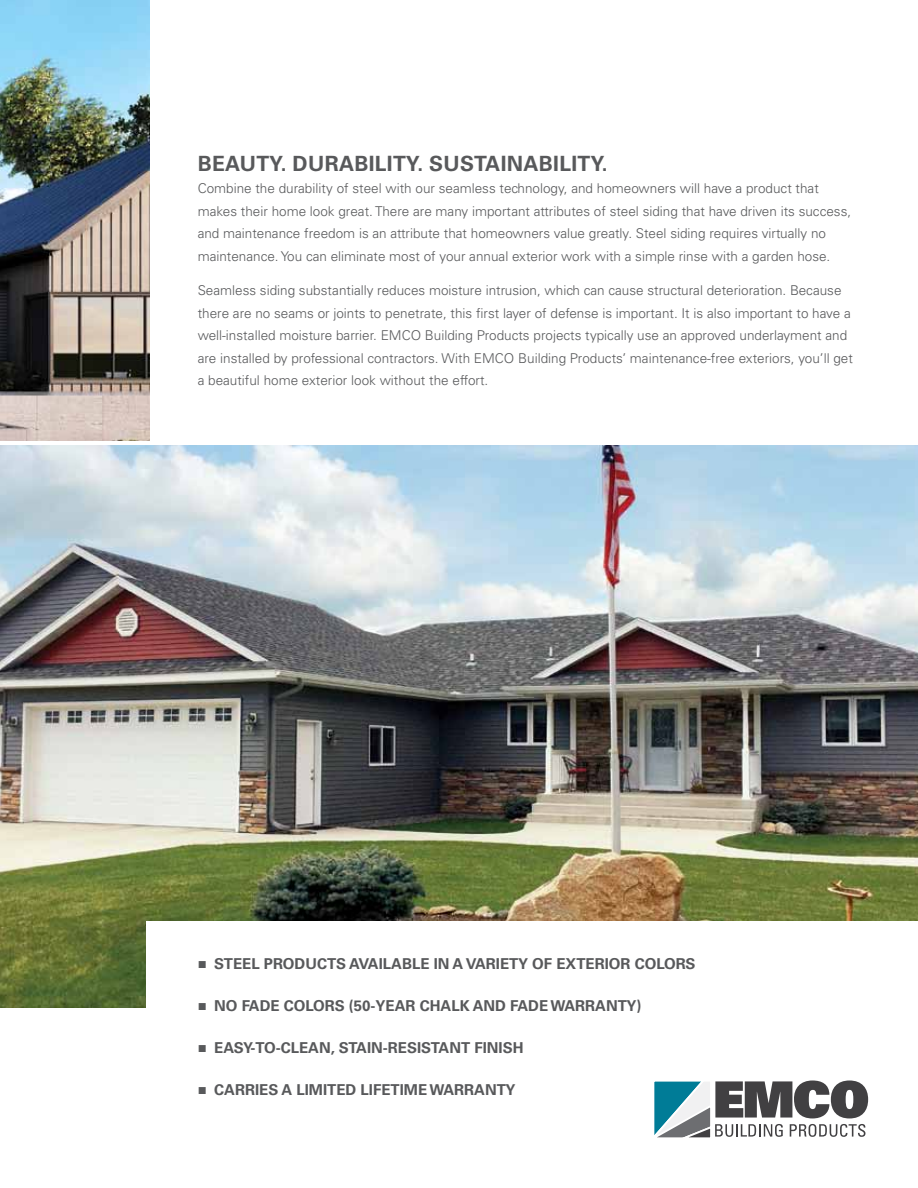
<style>
.page{position:relative;width:918px;height:1188px;background:#fff}
.page>*{position:absolute;margin:0;border:0;box-sizing:border-box;transform-origin:0 0}
.t1{font:700 21px "Univers LT Std";letter-spacing:.015em;color:#58595b}
.t2{font:700 15px "Univers LT Std";color:#58595b}
.t3{font:300 13.5px/22.5px "Univers LT Std";color:#58595b}
.s1{font-family:"Arial";font-weight:400}
</style>
<div class="page">
<img style="left:0;top:0;width:149px;height:440px">
<img style="left:0;top:445px;width:918px;height:562px">
<div style="left:146px;top:921px;width:772px;height:153px;background:#fff"></div>
<svg style="left:654px;top:1080px;width:214px;height:58px"></svg>
<h1 class="t1" style="left:198px;top:151px;width:412px">BEAUTY. DURABILITY. SUSTAINABILITY.</h1>
<p class="t3" style="left:198px;top:177px;width:655px">Combine the durability of steel with our seamless technology, and homeowners will have a product that makes their home look great. There are many important attributes of steel siding that have driven its success, and maintenance freedom is an attribute that homeowners value greatly. Steel siding requires virtually no maintenance. You can eliminate most of your annual exterior work with a simple rinse with a garden hose.</p>
<p class="t3" style="left:198px;top:279px;width:657px">Seamless siding substantially reduces moisture intrusion, which can cause structural deterioration. Because there are no seams or joints to penetrate, this first layer of defense is important. It is also important to have a well-installed moisture barrier. E MCO Building Products projects typically use an approved underlayment and are installed by professional contractors. With E MCO Building Products’ maintenance-free exteriors, you’ll get a beautiful home exterior look without the effort.</p>
<p class="t2" style="left:198px;top:955px;width:499px"><span class="s1">■</span> STEEL PRODUCTS AVAILABLE IN A VARIETY OF EXTERIOR COLORS</p>
<p class="t2" style="left:198px;top:997px;width:445px"><span class="s1">■</span> NO FADE COLORS (50-YEAR CHALK AN D FADE WARRANTY)</p>
<p class="t2" style="left:198px;top:1039px;width:325px"><span class="s1">■</span> EASY-TO-CLEAN, STAIN-RESISTANT FIN ISH</p>
<p class="t2" style="left:198px;top:1081px;width:319px"><span class="s1">■</span> CARRIES A LIMITED LIFETIME WARRANTY</p>
</div>
